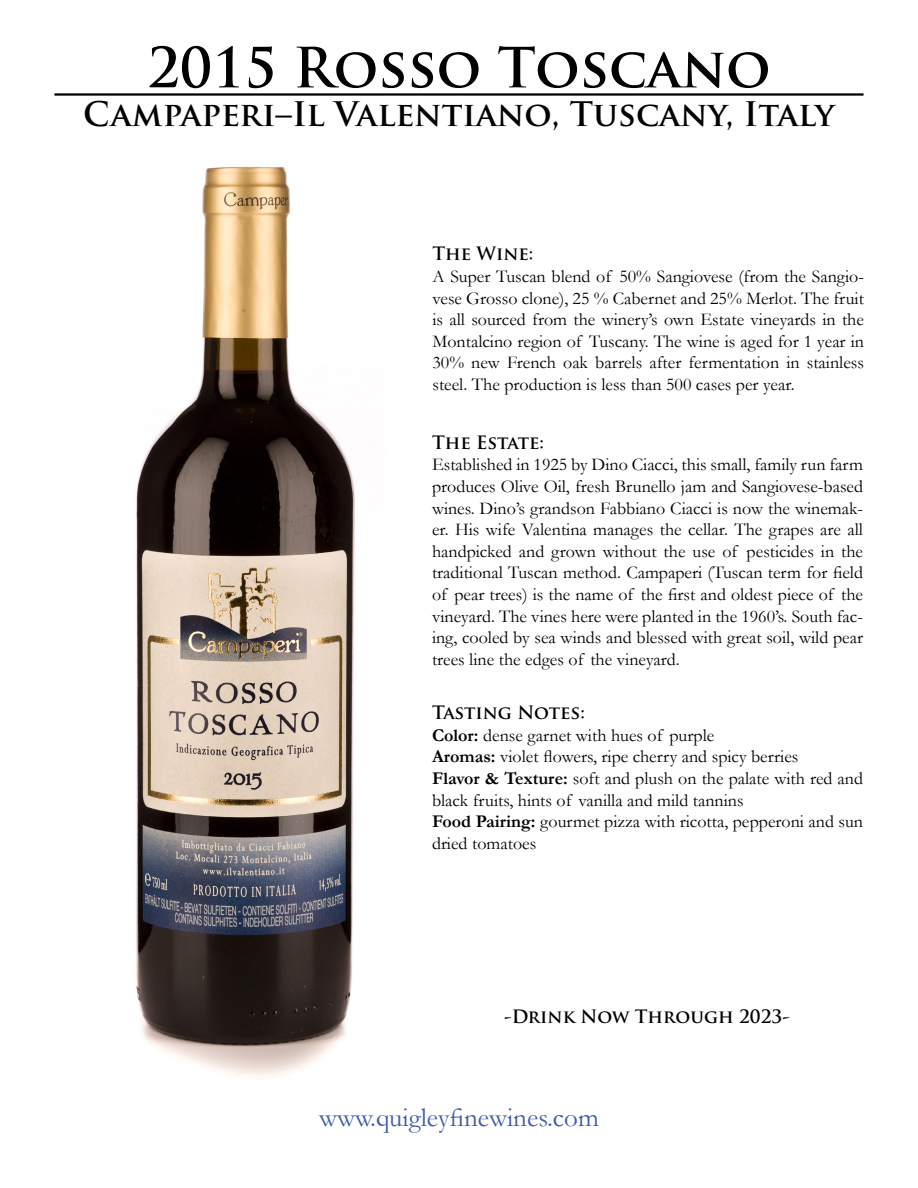
<style>
.page{position:relative;width:918px;height:1188px;background:#fff}
.page>*{position:absolute;margin:0;border:0;box-sizing:border-box;transform-origin:0 0}
.t1{font:700 54px "Trajan Pro";color:#000}
.t2{font:700 33px "Trajan Pro";color:#000}
.t3{font:27px "Garamond";color:#3c58a8}
.t4{font:18px/21.6px "Garamond";color:#000;text-align:justify}
.t5{font:700 18px "Trajan Pro";color:#000}
.s1{font-weight:700}
</style>
<div class="page">
<hr style="left:54px;top:93px;width:810px;height:3px;background:#000">
<img style="left:136px;top:166px;width:219px;height:911px">
<h1 class="t1" style="left:147px;top:34px;width:625px">2015 Rosso Toscano</h1>
<h2 class="t2" style="left:83px;top:93px;width:753px">Campaperi–Il Valentiano, Tuscany, Italy</h2>
<p class="t5" style="left:432px;top:243px;width:103px">The Wine:</p>
<p class="t4" style="left:432px;top:265px;width:433px">A Super Tuscan blend of 50% Sangiovese (from the Sangio&shy;vese Grosso clone), 25 % Cabernet and 25% Merlot. The fruit is all sourced from the winery’s own Estate vineyards in the Montalcino region of Tuscany. The wine is aged for 1 year in 30% new French oak barrels after fermentation in stainless steel. The production is less than 500 cases per year.</p>
<p class="t5" style="left:432px;top:431px;width:114px">The Estate:</p>
<p class="t4" style="left:432px;top:453px;width:433px">Established in 1925 by Dino Ciacci, this small, family run farm produces Olive Oil, fresh Brunello jam and Sangiovese-based wines. Dino’s grandson Fabbiano Ciacci is now the winemak&shy;er. His wife Valentina manages the cellar. The grapes are all handpicked and grown without the use of pesticides in the traditional Tuscan method. Campaperi (Tuscan term for field of pear trees) is the name of the first and oldest piece of the vineyard. The vines here were planted in the 1960’s. South fac&shy;ing, cooled by sea winds and blessed with great soil, wild pear trees line the edges of the vineyard.</p>
<p class="t5" style="left:432px;top:701px;width:154px">Tasting Notes:</p>
<p class="t4" style="left:432px;top:724px;width:433px;text-align:left"><span class="s1">Color:</span> dense garnet with hues of purple<br><span class="s1">Aromas:</span> violet flowers, ripe cherry and spicy berries<br><span class="s1">Flavor &amp; Texture:</span> soft and plush on the palate with red and black fruits, hints of vanilla and mild tannins<br><span class="s1">Food Pairing:</span> gourmet pizza with ricotta, pepperoni and sun dried tomatoes</p>
<p class="t5" style="left:504px;top:1006px;width:287px">-Drink Now Through 2023-</p>
<h3 class="t3" style="left:319px;top:1099px;width:281px">www.quigleyfinewines.com</h3>
</div>
